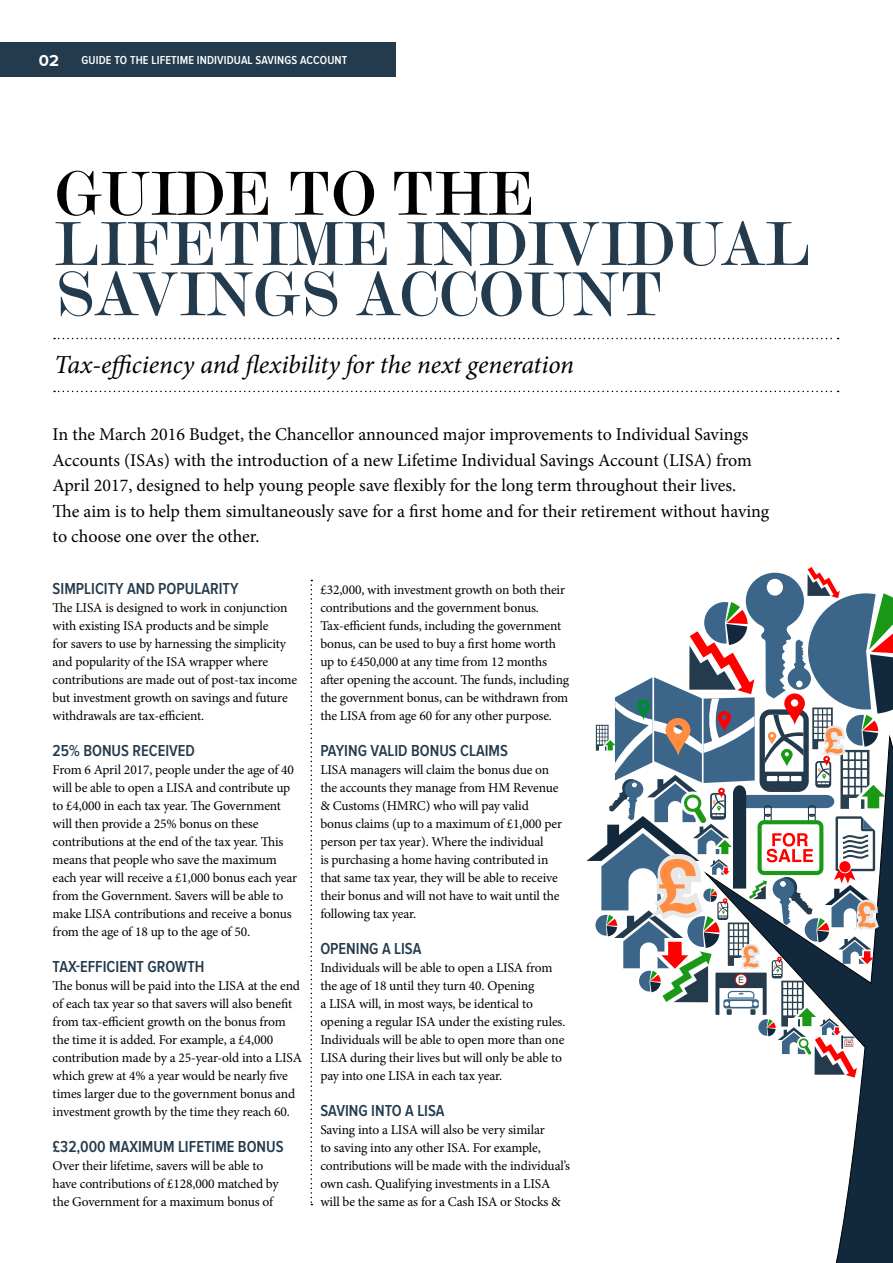
<style>
.page{position:relative;width:893px;height:1263px;background:#fff}
.page>*{position:absolute;margin:0;border:0;box-sizing:border-box;transform-origin:0 0}
.t1{font:64.05px/50.2px "Modern 20 BT Roman B";letter-spacing:-.02em;color:#243b4d}
.t2{font:64.05px "Modern 20 BT Roman B";letter-spacing:-.02em;color:#000}
.t3{font:italic 25.95px "Minion Pro";letter-spacing:-.005em;color:#000}
.t4{font:18px/25.5px "Minion Pro";letter-spacing:-.005em;color:#000}
.t5{font:600 16.5px "Proxima Nova Cond";color:#243b4d}
.t6{font:700 16.5px "Proxima Nova";color:#fff}
.t7{font:13.5px/18px "Minion Pro";letter-spacing:-.01em;color:#000}
.t8{font:600 12px "Proxima Nova Cond";letter-spacing:.01em;color:#fff}
</style>
<div class="page">
<div style="left:0;top:42px;width:395px;height:34px;background:#243b4d"></div>
<svg style="left:54px;top:391px;width:785px;height:1px"></svg>
<svg style="left:54px;top:338px;width:785px;height:1px"></svg>
<svg style="left:311px;top:580px;width:1px;height:625px"></svg>
<svg style="left:835px;top:1077px;width:58px;height:186px"></svg>
<svg style="left:586px;top:567px;width:307px;height:510px"></svg>
<p class="t6" style="left:39px;top:51px;width:22px">02</p>
<p class="t8" style="left:82px;top:55px;width:267px">GUIDE TO THE LIFETIME INDIVIDUAL SAVINGS ACCOUNT</p>
<h1 class="t2" style="left:54px;top:154px;width:484px">GUIDE TO THE</h1>
<h1 class="t1" style="left:54px;top:217px;width:759px">LIFETIME INDIVIDUAL<br>SAVINGS ACCOUNT</h1>
<h2 class="t3" style="left:54px;top:347px;width:521px">Tax-efficiency and flexibility for the next generation</h2>
<p class="t4" style="left:53px;top:422px;width:718px">In the March 2016 Budget, the Chancellor announced major improvements to Individual Savings Accounts (ISAs) with the introduction of a new Lifetime Individual Savings Account (LISA) from April 2017, designed to help young people save flexibly for the long term throughout their lives.<br>The aim is to help them simultaneously save for a first home and for their retirement without having to choose one over the other.</p>
<p class="t5" style="left:53px;top:581px;width:187px">SIMPLICITY AND POPULARITY</p>
<p class="t7" style="left:53px;top:599px;width:246px">The LISA is designed to work in conjunction with existing ISA products and be simple<br>for savers to use by harnessing the simplicity and popularity of the ISA wrapper where contributions are made out of post-tax income but investment growth on savings and future withdrawals are tax-efficient.</p>
<p class="t5" style="left:53px;top:743px;width:144px">25% BONUS RECEIVED</p>
<p class="t7" style="left:53px;top:761px;width:246px">From 6 April 2017, people under the age of 40 will be able to open a LISA and contribute up to £4,000 in each tax year. The Government will then provide a 25% bonus on these contributions at the end of the tax year. This means that people who save the maximum each year will receive a £1,000 bonus each year from the Government. Savers will be able to make LISA contributions and receive a bonus from the age of 18 up to the age of 50.</p>
<p class="t5" style="left:53px;top:959px;width:153px">TAX-EFFICIENT GROWTH</p>
<p class="t7" style="left:53px;top:977px;width:251px">The bonus will be paid into the LISA at the end of each tax year so that savers will also benefit from tax-efficient growth on the bonus from the time it is added. For example, a £4,000 contribution made by a 25-year-old into a LISA which grew at 4% a year would be nearly five times larger due to the government bonus and investment growth by the time they reach 60.</p>
<p class="t5" style="left:53px;top:1139px;width:233px">£32,000 MAXIMUM LIFETIME BONUS</p>
<p class="t7" style="left:53px;top:1157px;width:227px">Over their lifetime, savers will be able to have contributions of £128,000 matched by the Government for a maximum bonus of</p>
<p class="t7" style="left:320px;top:581px;width:250px">£32,000, with investment growth on both their contributions and the government bonus.<br>Tax-efficient funds, including the government bonus, can be used to buy a first home worth up to £450,000 at any time from 12 months after opening the account. The funds, including the government bonus, can be withdrawn from the LISA from age 60 for any other purpose.</p>
<p class="t5" style="left:320px;top:743px;width:189px">PAYING VALID BONUS CLAIMS</p>
<p class="t7" style="left:320px;top:761px;width:243px">LISA managers will claim the bonus due on the accounts they manage from HM Revenue &amp; Customs (HMRC) who will pay valid bonus claims (up to a maximum of £1,000 per person per tax year). Where the individual<br>is purchasing a home having contributed in that same tax year, they will be able to receive their bonus and will not have to wait until the following tax year.</p>
<p class="t5" style="left:320px;top:941px;width:103px">OPENING A LISA</p>
<p class="t7" style="left:320px;top:959px;width:247px">Individuals will be able to open a LISA from the age of 18 until they turn 40. Opening<br>a LISA will, in most ways, be identical to opening a regular ISA under the existing rules.<br>Individuals will be able to open more than one LISA during their lives but will only be able to pay into one LISA in each tax year.</p>
<p class="t5" style="left:320px;top:1103px;width:126px">SAVING INTO A LISA</p>
<p class="t7" style="left:320px;top:1121px;width:251px">Saving into a LISA will also be very similar<br>to saving into any other ISA. For example, contributions will be made with the individual’s own cash. Qualifying investments in a LISA will be the same as for a Cash ISA or Stocks &amp;</p>
</div>
